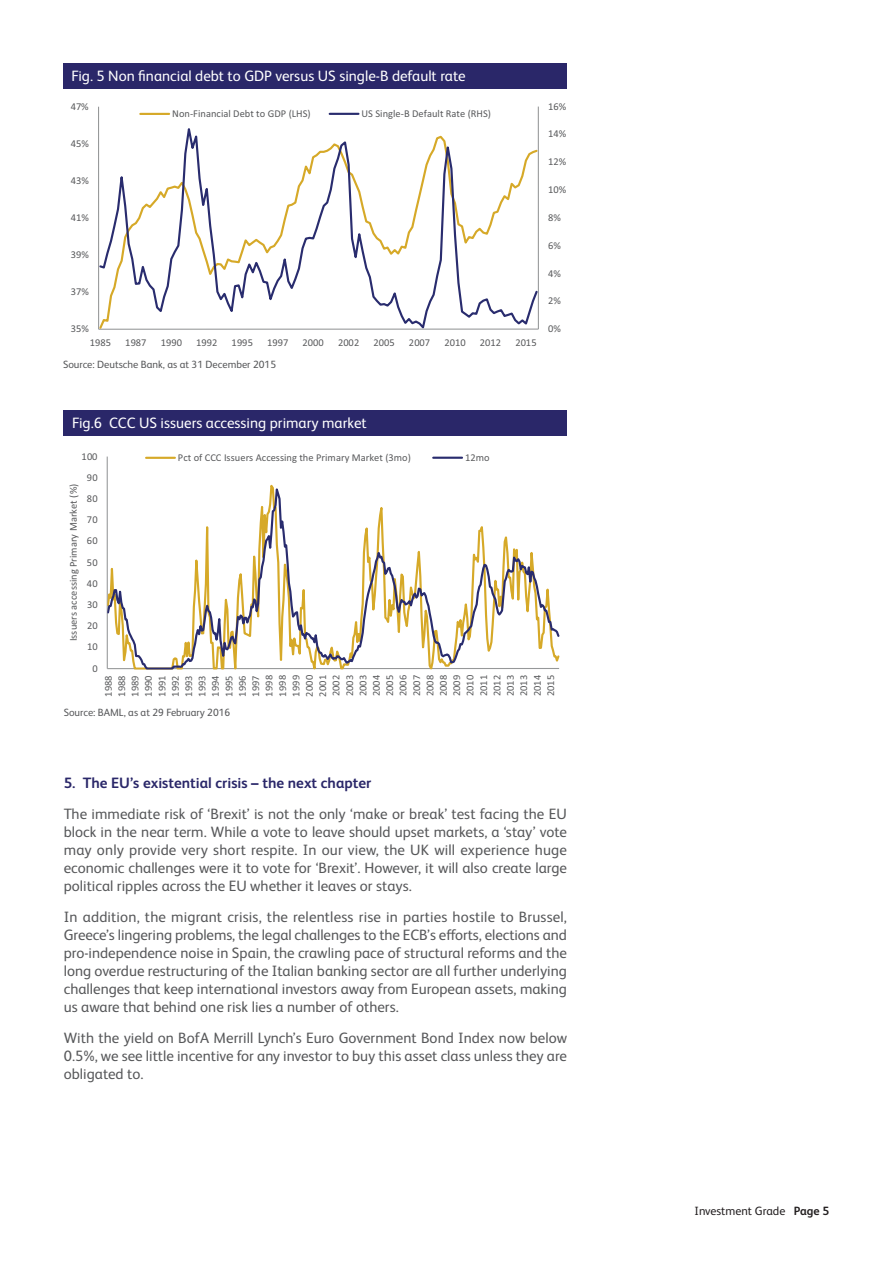
<style>
.page{position:relative;width:893px;height:1263px;background:#fff}
.page>*{position:absolute;margin:0;border:0;box-sizing:border-box;transform-origin:0 0}
.t1{font:15px/18px "FS Albert Pro";color:#57585a;text-align:justify}
.t2{font:15px "FS Albert Pro";color:#fff}
.t3{font:700 15px "FS Albert Pro";color:#2a2769}
.t4{font:12px "FS Albert Pro";color:#231f20}
.t5{font:10.5px/13.4px "Calibri";letter-spacing:.005em;color:#58595b;text-align:justify}
.t6{font:10.5px "FS Albert Pro";color:#57585a}
.s1{font-weight:700}
</style>
<div class="page">
<hr style="left:538px;top:107px;width:1px;height:222px;background:#969899">
<hr style="left:98px;top:107px;width:1px;height:222px;background:#969899">
<svg style="left:99px;top:116px;width:440px;height:214px"></svg>
<hr style="left:140px;top:113px;width:29px;height:2px;background:#d6a928">
<hr style="left:330px;top:113px;width:28px;height:2px;background:#292c6e">
<div style="left:63px;top:63px;width:503px;height:26px;background:#2a2769"></div>
<svg style="left:107px;top:478px;width:453px;height:192px"></svg>
<hr style="left:146px;top:457px;width:29px;height:2px;background:#d6a928">
<hr style="left:433px;top:457px;width:29px;height:2px;background:#292c6e">
<div style="left:64px;top:410px;width:503px;height:26px;background:#2a2769"></div>
<p class="t2" style="left:71px;top:71px;width:396px">Fig. 5 Non financial debt to GDP versus US single-B default rate</p>
<p class="t5" style="left:71px;top:100px;width:20px">47%</p>
<p class="t5" style="left:71px;top:137px;width:20px">45%</p>
<p class="t5" style="left:71px;top:174px;width:20px">43%</p>
<p class="t5" style="left:71px;top:211px;width:20px">41%</p>
<p class="t5" style="left:71px;top:248px;width:20px">39%</p>
<p class="t5" style="left:71px;top:285px;width:20px">37%</p>
<p class="t5" style="left:71px;top:322px;width:20px">35%</p>
<p class="t5" style="left:172px;top:107px;width:140px">Non-Financial Debt to GDP (LHS)</p>
<p class="t5" style="left:362px;top:107px;width:131px">US Single-B Default Rate (RHS)</p>
<p class="t5" style="left:90px;top:336px;width:23px">1985</p>
<p class="t5" style="left:125px;top:336px;width:23px">1987</p>
<p class="t5" style="left:161px;top:336px;width:23px">1990</p>
<p class="t5" style="left:196px;top:336px;width:23px">1992</p>
<p class="t5" style="left:232px;top:336px;width:23px">1995</p>
<p class="t5" style="left:267px;top:336px;width:23px">1997</p>
<p class="t5" style="left:303px;top:336px;width:23px">2000</p>
<p class="t5" style="left:338px;top:336px;width:23px">2002</p>
<p class="t5" style="left:373px;top:336px;width:23px">2005</p>
<p class="t5" style="left:409px;top:336px;width:23px">2007</p>
<p class="t5" style="left:444px;top:336px;width:23px">2010</p>
<p class="t5" style="left:480px;top:336px;width:23px">2012</p>
<p class="t5" style="left:515px;top:336px;width:23px">2015</p>
<p class="t6" style="left:63px;top:360px;width:215px">Source: Deutsche Bank, as at 31 December 2015</p>
<p class="t5" style="left:548px;top:99px;width:20px">16%</p>
<p class="t5" style="left:548px;top:127px;width:20px">14%</p>
<p class="t5" style="left:548px;top:155px;width:20px">12%</p>
<p class="t5" style="left:548px;top:183px;width:20px">10%</p>
<p class="t5" style="left:548px;top:211px;width:14px">8%</p>
<p class="t5" style="left:548px;top:239px;width:14px">6%</p>
<p class="t5" style="left:548px;top:266px;width:14px">4%</p>
<p class="t5" style="left:548px;top:294px;width:14px">2%</p>
<p class="t5" style="left:548px;top:322px;width:14px">0%</p>
<p class="t2" style="left:72px;top:417px;width:296px">Fig.6 CCC US issuers accessing primary market</p>
<p class="t5" style="left:82px;top:449px;width:17px">100</p>
<p class="t5" style="left:67px;top:641px;width:159px;rotate:-90deg">Issuers accessing Primary Market (%)</p>
<p class="t5" style="left:87px;top:471px;width:12px">90</p>
<p class="t5" style="left:87px;top:492px;width:12px">80</p>
<p class="t5" style="left:87px;top:513px;width:12px">70</p>
<p class="t5" style="left:87px;top:534px;width:12px">60</p>
<p class="t5" style="left:87px;top:555px;width:12px">50</p>
<p class="t5" style="left:87px;top:577px;width:12px">40</p>
<p class="t5" style="left:87px;top:598px;width:12px">30</p>
<p class="t5" style="left:87px;top:619px;width:12px">20</p>
<p class="t5" style="left:87px;top:640px;width:12px">10</p>
<p class="t5" style="left:92px;top:661px;width:7px">0</p>
<p class="t5" style="left:178px;top:451px;width:235px">Pct of CCC Issuers Accessing the Primary Market (3mo)</p>
<p class="t5" style="left:465px;top:451px;width:26px">12mo</p>
<p class="t5" style="left:102px;top:696px;width:23px;rotate:-90deg">1988<br>1988<br>1989<br>1990<br>1991<br>1992<br>1993<br>1993<br>1994<br>1995<br>1996<br>1997<br>1998<br>1998<br>1999<br>2000<br>2001<br>2002<br>2003<br>2003<br>2004<br>2005<br>2006<br>2007<br>2008<br>2008<br>2009<br>2010<br>2011<br>2012<br>2013<br>2013<br>2014<br>2015</p>
<p class="t6" style="left:64px;top:709px;width:168px">Source: BAML, as at 29 February 2016</p>
<p class="t3" style="left:64px;top:778px;width:309px">5. The EU’s existential crisis – the next chapter</p>
<p class="t1" style="left:64px;top:806px;width:505px">The immediate risk of ‘Brexit’ is not the only ‘make or break’ test facing the EU block in the near term. While a vote to leave should upset markets, a ‘stay’ vote may only provide very short respite. In our view, the UK will experience huge economic challenges were it to vote for ‘Brexit’. However, it will also create large political ripples across the EU whether it leaves or stays.</p>
<p class="t1" style="left:64px;top:909px;width:505px">In addition, the migrant crisis, the relentless rise in parties hostile to Brussel, Greece’s lingering problems, the legal challenges to the ECB’s efforts, elections and pro-independence noise in Spain, the crawling pace of structural reforms and the long overdue restructuring of the Italian banking sector are all further underlying challenges that keep international investors away from European assets, making us aware that behind one risk lies a number of others.</p>
<p class="t1" style="left:64px;top:1030px;width:505px">With the yield on BofA Merrill Lynch’s Euro Government Bond Index now below 0.5%, we see little incentive for any investor to buy this asset class unless they are obligated to.</p>
<p class="t4" style="left:694px;top:1207px;width:136px">Investment Grade <span class="s1">Page 5</span></p>
</div>
